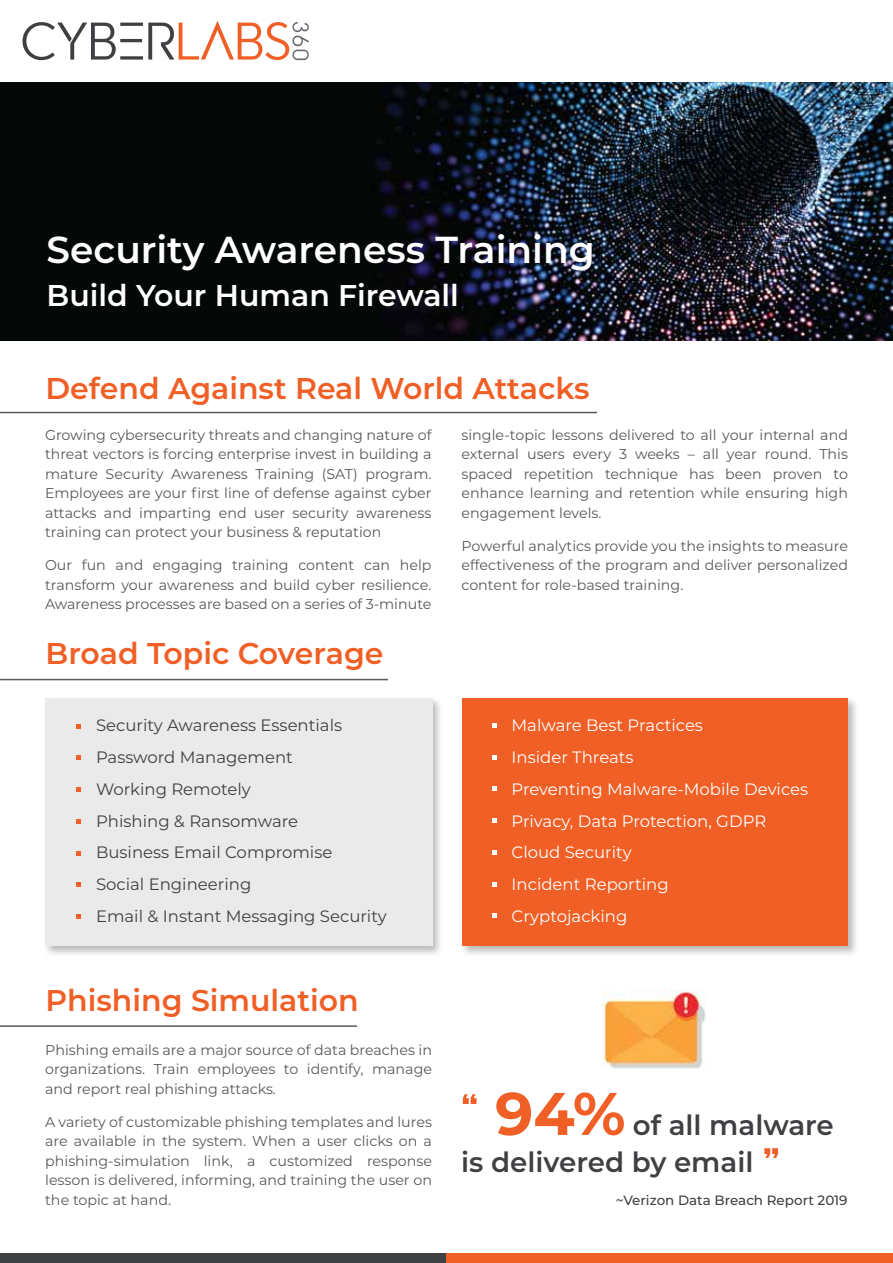
<style>
.page{position:relative;width:893px;height:1263px;background:#fff}
.page>*{position:absolute;margin:0;border:0;box-sizing:border-box;transform-origin:0 0}
.t1{font:600 37.5px "Montserrat";color:#fff}
.t2{font:600 30px "Montserrat";color:#f05f25}
.t3{font:600 30px "Montserrat";color:#fff}
.t4{font:600 27.75px/37.5px "Montserrat";color:#3f4043}
.t5{font:16.5px/31.8px "Montserrat";color:#3f4043}
.t6{font:16.5px/31.8px "Montserrat";color:#fff}
.t7{font:14.25px/19.5px "Montserrat";color:#58595b;text-align:justify}
.t8{font:500 13.5px "Montserrat";color:#3f4043}
.s1{font-weight:700;font-size:60px;color:#f05f25}
</style>
<div class="page">
<img style="left:603px;top:989px;width:102px;height:80px">
<img style="left:0;top:82px;width:893px;height:258px">
<hr style="left:0;top:679px;width:388px;height:1px;background:#58595b">
<hr style="left:0;top:412px;width:597px;height:1px;background:#58595b">
<div style="left:0;top:1254px;width:447px;height:9px;background:#3f4043"></div>
<div style="left:447px;top:1254px;width:446px;height:9px;background:#f05f25"></div>
<svg style="left:22px;top:22px;width:94px;height:38px"></svg>
<hr style="left:120px;top:39px;width:22px;height:3px;background:#3f4043">
<hr style="left:120px;top:23px;width:23px;height:3px;background:#3f4043">
<svg style="left:120px;top:56px;width:23px;height:4px"></svg>
<svg style="left:148px;top:21px;width:161px;height:39px"></svg>
<hr style="left:0;top:1025px;width:357px;height:2px;background:#58595b">
<img style="left:46px;top:698px;width:394px;height:256px">
<div style="left:45px;top:698px;width:387px;height:248px;background:#eaeaea"></div>
<svg style="left:76px;top:724px;width:4px;height:4px"></svg>
<svg style="left:76px;top:756px;width:4px;height:4px"></svg>
<svg style="left:76px;top:787px;width:4px;height:5px"></svg>
<svg style="left:76px;top:819px;width:4px;height:5px"></svg>
<svg style="left:76px;top:851px;width:4px;height:4px"></svg>
<svg style="left:76px;top:882px;width:4px;height:5px"></svg>
<svg style="left:76px;top:914px;width:4px;height:5px"></svg>
<img style="left:463px;top:699px;width:393px;height:255px">
<div style="left:462px;top:698px;width:386px;height:248px;background:#f05f25"></div>
<svg style="left:492px;top:723px;width:4px;height:5px"></svg>
<svg style="left:492px;top:755px;width:4px;height:4px"></svg>
<svg style="left:492px;top:786px;width:4px;height:5px"></svg>
<svg style="left:492px;top:818px;width:4px;height:5px"></svg>
<svg style="left:492px;top:850px;width:4px;height:5px"></svg>
<svg style="left:492px;top:882px;width:4px;height:4px"></svg>
<svg style="left:492px;top:914px;width:4px;height:4px"></svg>
<svg style="left:764px;top:1148px;width:14px;height:10px"></svg>
<svg style="left:463px;top:1094px;width:13px;height:10px"></svg>
<h1 class="t1" style="left:47px;top:223px;width:550px">Security Awareness Training</h1>
<h2 class="t3" style="left:47px;top:274px;width:414px">Build Your Human Firewall</h2>
<h2 class="t2" style="left:46px;top:367px;width:545px">Defend Against Real World Attacks</h2>
<p class="t7" style="left:45px;top:424px;width:388px">Growing cybersecurity threats and changing nature of threat vectors is forcing enterprise invest in building a mature Security Awareness Training (SAT) program.<br>Employees are your first line of defense against cyber attacks and imparting end user security awareness training can protect your business &amp; reputation</p>
<p class="t7" style="left:45px;top:555px;width:388px">Our fun and engaging training content can help transform your awareness and build cyber resilience.<br>Awareness processes are based on a series of 3-minute</p>
<h2 class="t2" style="left:46px;top:632px;width:340px">Broad Topic Coverage</h2>
<p class="t7" style="left:461px;top:424px;width:388px">single-topic lessons delivered to all your internal and external users every 3 weeks – all year round. This spaced repetition technique has been proven to enhance learning and retention while ensuring high engagement levels.</p>
<p class="t7" style="left:461px;top:535px;width:388px">Powerful analytics provide you the insights to measure effectiveness of the program and deliver personalized content for role-based training.</p>
<p class="t5" style="left:96px;top:709px;width:292px">Security Awareness Essentials<br>Password Management<br>Working Remotely<br>Phishing &amp; Ransomware<br>Business Email Compromise<br>Social Engineering<br>Email &amp; Instant Messaging Security</p>
<p class="t6" style="left:512px;top:709px;width:298px">Malware Best Practices<br>Insider Threats<br>Preventing Malware-Mobile Devices<br>Privacy, Data Protection, GDPR<br>Cloud Security<br>Incident Reporting<br>Cryptojacking</p>
<h2 class="t2" style="left:46px;top:979px;width:315px">Phishing Simulation</h2>
<p class="t7" style="left:45px;top:1039px;width:388px">Phishing emails are a major source of data breaches in organizations. Train employees to identify, manage and report real phishing attacks.</p>
<p class="t7" style="left:45px;top:1111px;width:388px">A variety of customizable phishing templates and lures are available in the system. When a user clicks on a phishing-simulation link, a customized response lesson is delivered, informing, and training the user on the topic at hand.</p>
<h3 class="t4" style="left:461px;top:1105px;width:374px;text-indent:34px"><span class="s1">94%</span> of all malware is delivered by email</h3>
<p class="t8" style="left:616px;top:1191px;width:233px">~Verizon Data Breach Report 2019</p>
</div>
